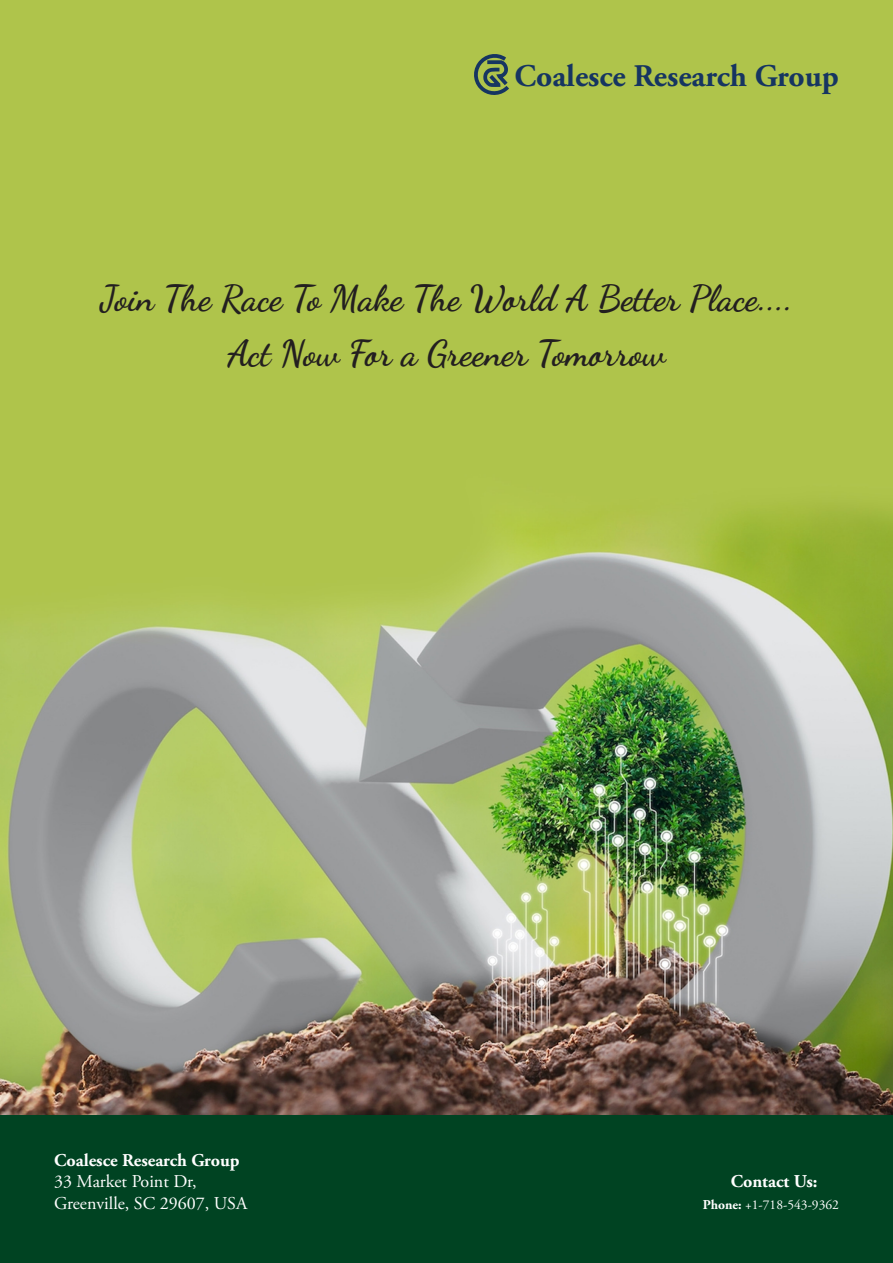
<style>
.page{position:relative;width:893px;height:1263px;background:#fff}
.page>*{position:absolute;margin:0;border:0;box-sizing:border-box;transform-origin:0 0}
.t1{font:36px "Dancing Script";color:#231f20}
.t2{font:700 31.5px "Adobe Garamond Pro";color:#163561}
.t3{font:18px "Adobe Garamond Pro";color:#fff}
.t4{font:700 18px "Adobe Garamond Pro";color:#fff}
.t5{font:13.5px "Adobe Garamond Pro";color:#fff}
.s1{font-weight:700}
</style>
<div class="page">
<img style="left:0;top:0;width:893px;height:1115px">
<svg style="left:470px;top:50px;width:43px;height:45px;background:#7a9252"></svg>
<div style="left:0;top:1115px;width:893px;height:148px;background:#004322"></div>
<p class="t2" style="left:514px;top:58px;width:326px">Coalesce Research Group</p>
<p class="t1" style="left:100px;top:270px;width:694px">Join The Race To Make The World A Better Place....</p>
<p class="t1" style="left:227px;top:325px;width:440px">Act Now For a Greener Tomorrow</p>
<p class="t4" style="left:54px;top:1149px;width:187px">Coalesce Research Group</p>
<p class="t3" style="left:54px;top:1171px;width:144px">33 Market Point Dr,</p>
<p class="t3" style="left:54px;top:1192px;width:195px">Greenville, SC 29607, USA</p>
<p class="t4" style="left:731px;top:1171px;width:88px">Contact Us:</p>
<p class="t5" style="left:703px;top:1196px;width:138px"><span class="s1">Phone:</span> +1-718-543-9362</p>
</div>
